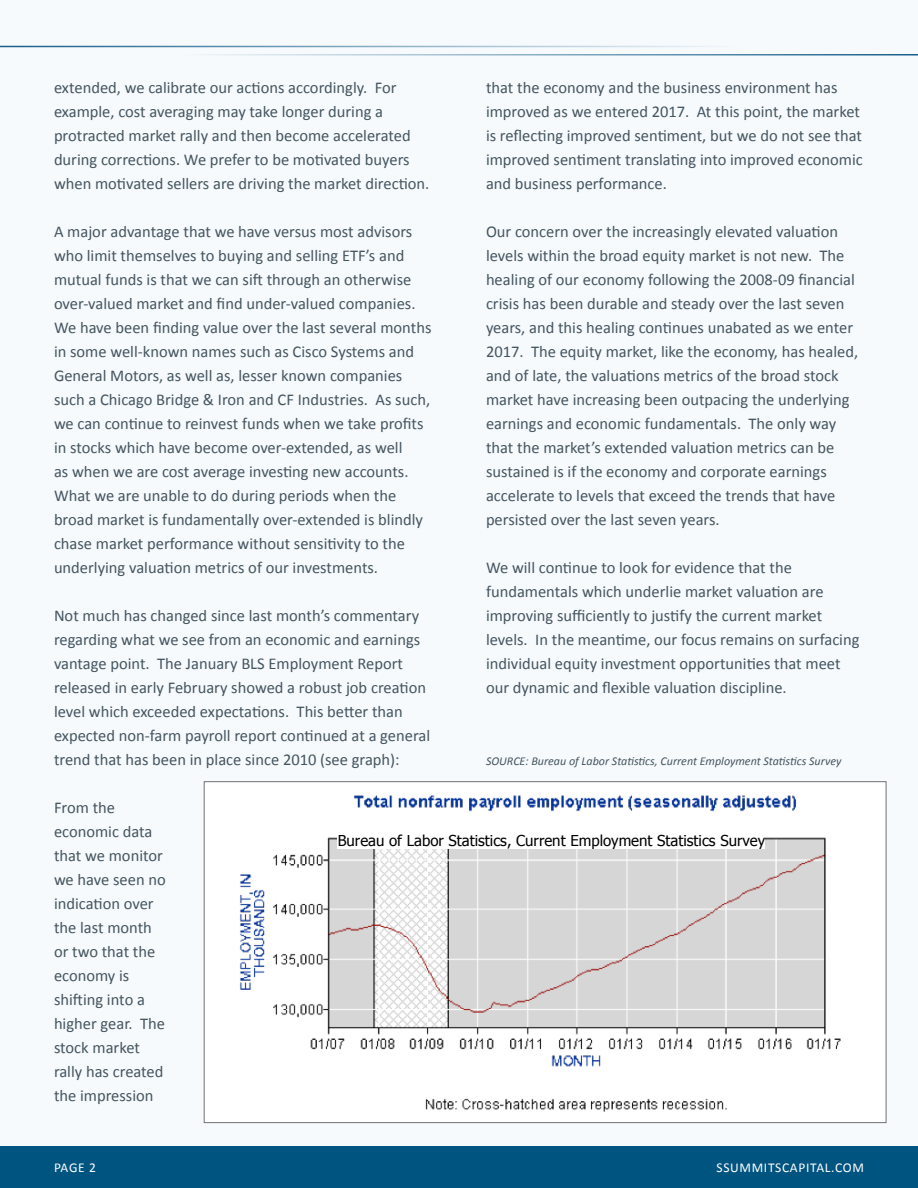
<style>
.page{position:relative;width:918px;height:1188px;background:#f6fafd}
.page>*{position:absolute;margin:0;border:0;box-sizing:border-box;transform-origin:0 0}
.t1{font:16.5px/24px "Calibri";color:#45555f}
.t2{font:15px "Tahoma";color:#000}
.t3{font:13.5px "Calibri";letter-spacing:.05em;color:#fff}
.t4{font:italic 12px "Calibri";color:#45555f}
</style>
<div class="page">
<div style="left:0;top:1146px;width:918px;height:42px;background:#005480"></div>
<hr style="left:0;top:46px;width:918px;height:1px;background:#135b87">
<hr style="left:0;top:54px;width:918px;height:2px;background:#135b87">
<img style="left:240px;top:795px;width:601px;height:317px">
<div style="left:338px;top:831px;width:427px;height:18px;background:#fff"></div>
<p class="t1" style="left:54px;top:76px;width:377px">extended, we calibrate our actions accordingly. For example, cost averaging may take longer during a protracted market rally and then become accelerated during corrections. We prefer to be motivated buyers when motivated sellers are driving the market direction.</p>
<p class="t1" style="left:54px;top:220px;width:379px">A major advantage that we have versus most advisors who limit themselves to buying and selling ETF’s and mutual funds is that we can sift through an otherwise over-valued market and find under-valued companies.<br>We have been finding value over the last several months in some well-known names such as Cisco Systems and General Motors, as well as, lesser known companies such a Chicago Bridge &amp; Iron and CF Industries. As such, we can continue to reinvest funds when we take profits in stocks which have become over-extended, as well<br>as when we are cost average investing new accounts.<br>What we are unable to do during periods when the broad market is fundamentally over-extended is blindly chase market performance without sensitivity to the underlying valuation metrics of our investments.</p>
<p class="t1" style="left:54px;top:604px;width:368px;text-align:justify">Not much has changed since last month’s commentary regarding what we see from an economic and earnings vantage point. The January BLS Employment Report</p>
<p class="t1" style="left:54px;top:676px;width:378px">released in early February showed a robust job creation level which exceeded expectations. This better than expected non-farm payroll report continued at a general trend that has been in place since 2010 (see graph):</p>
<p class="t1" style="left:54px;top:796px;width:113px">From the economic data that we monitor we have seen no indication over the last month or two that the economy is shifting into a higher gear. The stock market rally has created the impression</p>
<p class="t1" style="left:486px;top:76px;width:378px">that the economy and the business environment has improved as we entered 2017. At this point, the market is reflecting improved sentiment, but we do not see that improved sentiment translating into improved economic and business performance.</p>
<p class="t1" style="left:486px;top:220px;width:374px">Our concern over the increasingly elevated valuation levels within the broad equity market is not new. The healing of our economy following the 2008-09 financial crisis has been durable and steady over the last seven years, and this healing continues unabated as we enter 2017. The equity market, like the economy, has healed, and of late, the valuations metrics of the broad stock market have increasing been outpacing the underlying earnings and economic fundamentals. The only way that the market’s extended valuation metrics can be sustained is if the economy and corporate earnings accelerate to levels that exceed the trends that have persisted over the last seven years.</p>
<p class="t1" style="left:486px;top:556px;width:375px">We will continue to look for evidence that the fundamentals which underlie market valuation are improving sufficiently to justify the current market levels. In the meantime, our focus remains on surfacing individual equity investment opportunities that meet our dynamic and flexible valuation discipline.</p>
<p class="t4" style="left:486px;top:753px;width:357px">SOURCE: Bureau of Labor Statistics, Current Employment Statistics Survey</p>
<p class="t2" style="left:338px;top:830px;width:429px">Bureau of Labor Statistics, Current Employment Statistics Survey</p>
<p class="t3" style="left:54px;top:1159px;width:44px">PAGE 2</p>
<p class="t3" style="left:716px;top:1159px;width:149px">SSUMMITSCAPITAL.COM</p>
</div>
